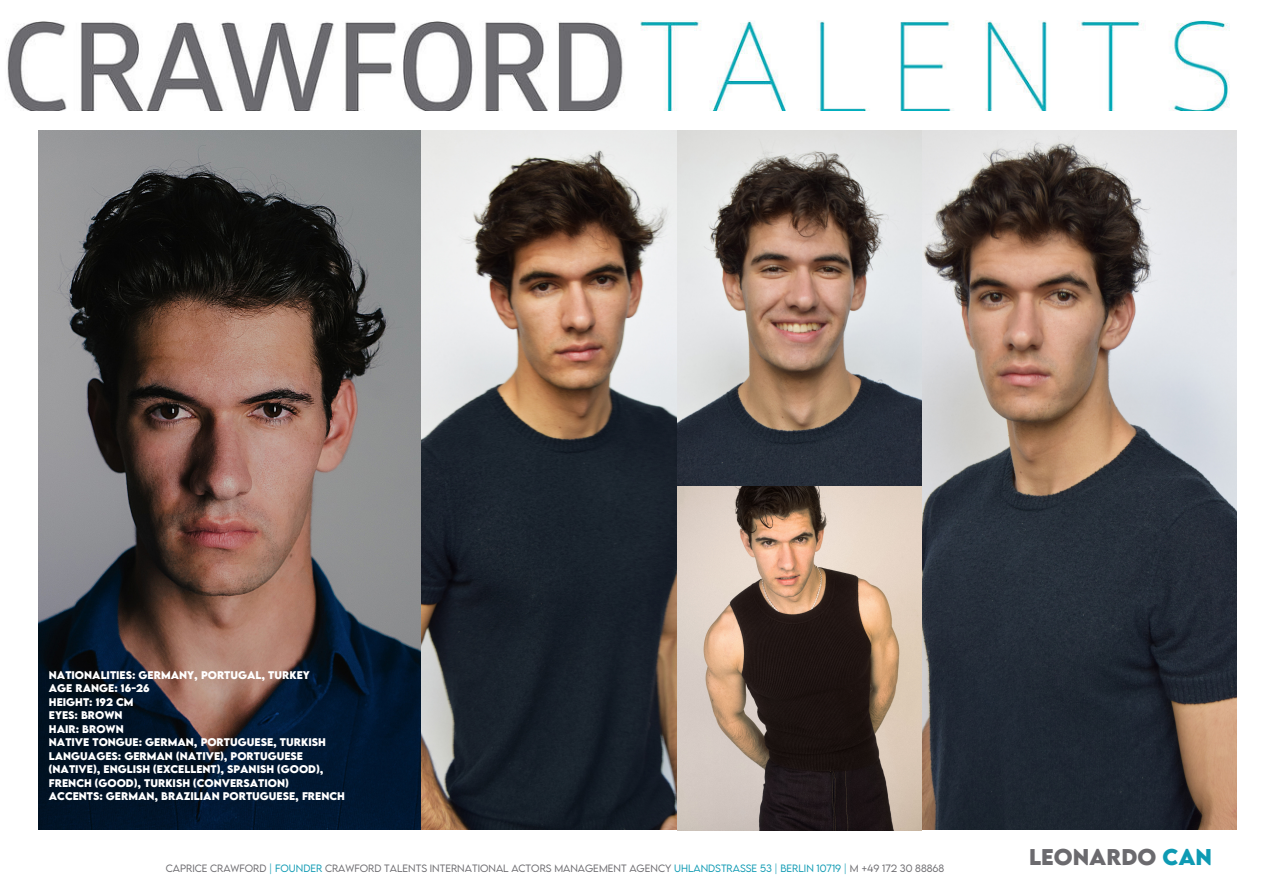
<style>
.page{position:relative;width:1263px;height:893px;background:#fff}
.page>*{position:absolute;margin:0;border:0;box-sizing:border-box;transform-origin:0 0}
.t1{font:700 20.25px "LEMONMILK";letter-spacing:.14em;color:#6b6a6e}
.t2{font:700 9.9px/13.5px "LEMONMILK";letter-spacing:.125em;color:#fff}
.t3{font:300 9.45px "LEMONMILK";letter-spacing:.115em;color:#6b6a6e}
.s1{color:#0e9ab3}
</style>
<div class="page">
<img style="left:7px;top:20px;width:1223px;height:90px">
<img style="left:39px;top:131px;width:639px;height:699px">
<img style="left:922px;top:131px;width:315px;height:699px">
<img style="left:678px;top:131px;width:244px;height:356px">
<img style="left:678px;top:487px;width:244px;height:343px">
<p class="t2" style="left:49px;top:668px;width:296px">NATIONALITIES: GERMANY, PORTUGAL, TURKEY<br>AGE RANGE: 16-26<br>HEIGHT: 192 CM<br>EYES: BROWN<br>HAIR: BROWN<br>NATIVE TONGUE: GERMAN, PORTUGUESE, TURKISH<br>LANGUAGES: GERMAN (NATIVE), PORTUGUESE (NATIVE), ENGLISH (EXCELLENT), SPANISH (GOOD),<br>FRENCH (GOOD), TURKISH (CONVERSATION)<br>ACCENTS: GERMAN, BRAZILIAN PORTUGUESE, FRENCH</p>
<p class="t3" style="left:166px;top:861px;width:780px">CAPRICE CRAWFORD <span class="s1">| FOUNDER</span> CRAWFORD TALENTS INTERNATIONAL ACTORS MANAGEM ENT AGENCY <span class="s1">UHLANDSTRASSE 53 | BERLIN 10719 |</span> M +49 172 30 88868</p>
<h1 class="t1" style="left:1029px;top:843px;width:181px">LEONARDO <span class="s1">CAN</span></h1>
</div>
